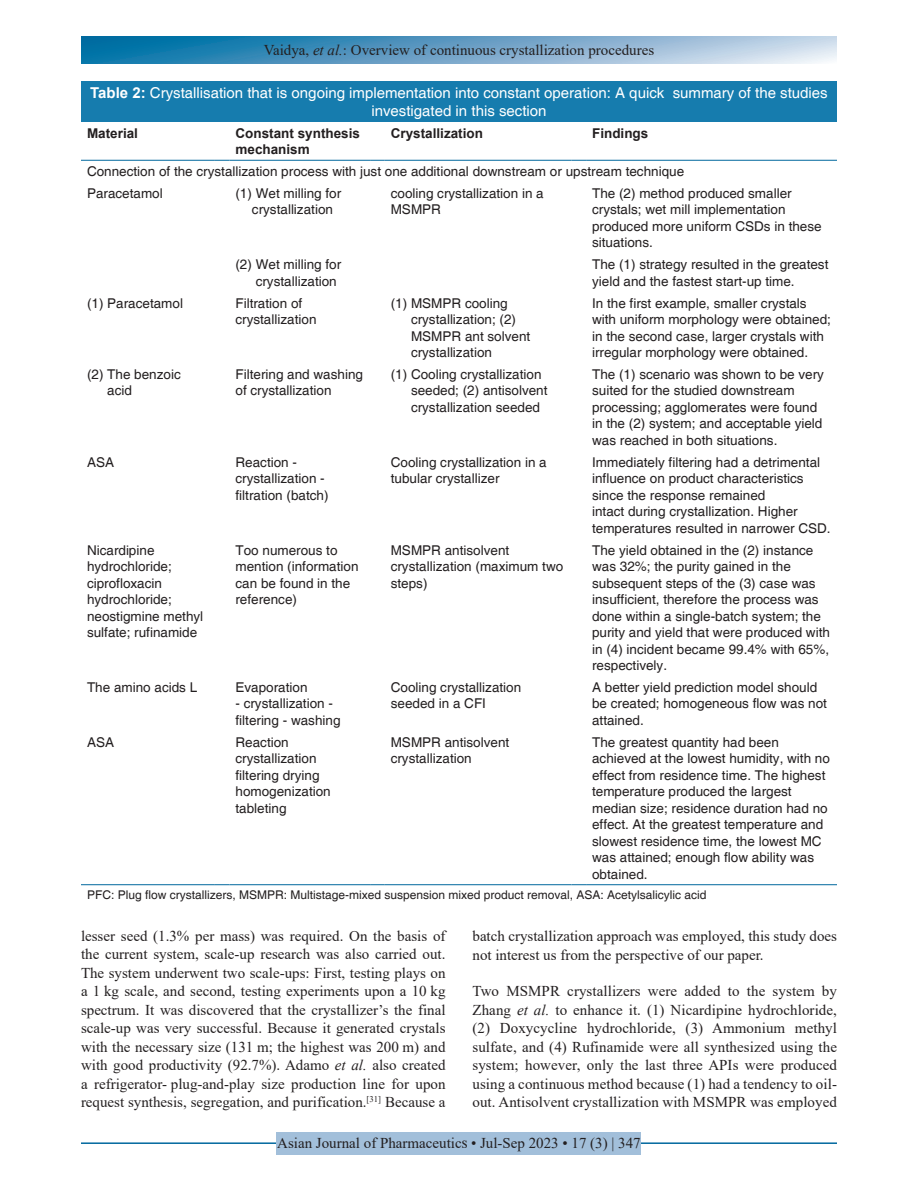
<style>
.page{position:relative;width:918px;height:1188px;background:#fff}
.page>*{position:absolute;margin:0;border:0;box-sizing:border-box;transform-origin:0 0}
.TX{font:15px/18.5px "Times New Roman";color:#231f20;text-align:justify}
.TT{font:15px/18px "Helvetica";color:#fff;text-align:center}
.TB{font:13.5px/16.5px "Helvetica";color:#231f20}
.TBL{font:13.5px/16.5px "Helvetica";color:#231f20}
.TCH{font:700 13.5px/16.5px "Helvetica";color:#231f20}
.TFN{font:12px "Helvetica";color:#231f20}
.s1{font-style:italic}
.s2{font-weight:700}
</style>
<div class="page">
<svg style="left:81px;top:37px;width:756px;height:27px;background:#6ba4c8"></svg>
<hr style="left:81px;top:1142px;width:756px;height:2px;background:#00689e">
<div style="left:277px;top:1132px;width:364px;height:22px;background:#a2bfda"></div>
<div style="left:81px;top:81px;width:756px;height:41px;background:#167cae"></div>
<hr style="left:81px;top:884px;width:134px;height:1px;background:#00689e">
<svg style="left:215px;top:884px;width:15px;height:1px"></svg>
<hr style="left:230px;top:884px;width:140px;height:1px;background:#00689e">
<svg style="left:370px;top:884px;width:15px;height:1px"></svg>
<hr style="left:385px;top:884px;width:187px;height:1px;background:#00689e">
<svg style="left:572px;top:884px;width:14px;height:1px"></svg>
<hr style="left:586px;top:884px;width:251px;height:1px;background:#00689e">
<hr style="left:81px;top:160px;width:134px;height:1px;background:#00689e">
<svg style="left:215px;top:160px;width:15px;height:1px"></svg>
<hr style="left:230px;top:160px;width:140px;height:1px;background:#00689e">
<svg style="left:370px;top:160px;width:15px;height:1px"></svg>
<hr style="left:385px;top:160px;width:187px;height:1px;background:#00689e">
<svg style="left:572px;top:160px;width:14px;height:1px"></svg>
<hr style="left:586px;top:160px;width:251px;height:1px;background:#00689e">
<p class="TX" style="left:264px;top:41px;width:392px">Vaidya, <span class="s1">et al.</span>: Overview of continuous crystallization procedures</p>
<p class="TT" style="left:90px;top:84px;width:739px"><span class="s2">Table 2:</span> Crystallisation that is ongoing implementation into constant operation: A quick summary of the studies investigated in this section</p>
<p class="TCH" style="left:87px;top:125px;width:53px">Material</p>
<p class="TCH" style="left:236px;top:125px;width:126px">Constant synthesis mechanism</p>
<p class="TCH" style="left:391px;top:125px;width:94px">Crystallization</p>
<p class="TCH" style="left:592px;top:125px;width:58px">Findings</p>
<p class="TB" style="left:87px;top:164px;width:599px">Connection of the crystallization process with just one additional downstream or upstream technique</p>
<p class="TB" style="left:87px;top:185px;width:77px">Paracetamol</p>
<p class="TB" style="left:252px;top:185px;width:91px;text-indent:-16px">(1) Wet milling for crystallization</p>
<p class="TB" style="left:391px;top:185px;width:155px">cooling crystallization in a<br>MSMPR</p>
<p class="TB" style="left:592px;top:185px;width:231px">The (2) method produced smaller crystals; wet mill implementation produced more uniform CSDs in these situations.</p>
<p class="TB" style="left:256px;top:257px;width:87px;text-indent:-20px">(2) Wet milling for crystallization</p>
<p class="TB" style="left:592px;top:257px;width:238px">The (1) strategy resulted in the greatest yield and the fastest start‑up time.</p>
<p class="TB" style="left:87px;top:295px;width:98px">(1) Paracetamol</p>
<p class="TB" style="left:236px;top:295px;width:83px">Filtration of crystallization</p>
<p class="TB" style="left:411px;top:295px;width:121px;text-indent:-20px">(1) MSMPR cooling crystallization; (2)<br>MSMPR ant solvent crystallization</p>
<p class="TB" style="left:592px;top:295px;width:240px">In the first example, smaller crystals with uniform morphology were obtained; in the second case, larger crystals with irregular morphology were obtained.</p>
<p class="TB" style="left:107px;top:366px;width:75px;text-indent:-20px">(2) The benzoic acid</p>
<p class="TB" style="left:236px;top:366px;width:129px">Filtering and washing of crystallization</p>
<p class="TB" style="left:411px;top:366px;width:138px;text-indent:-20px">(1) Cooling crystallization seeded; (2) antisolvent crystallization seeded</p>
<p class="TB" style="left:592px;top:366px;width:233px">The (1) scenario was shown to be very suited for the studied downstream processing; agglomerates were found in the (2) system; and acceptable yield was reached in both situations.</p>
<p class="TB" style="left:87px;top:454px;width:29px">ASA</p>
<p class="TB" style="left:236px;top:454px;width:95px">Reaction ‑ crystallization ‑ filtration (batch)</p>
<p class="TB" style="left:391px;top:454px;width:158px">Cooling crystallization in a tubular crystallizer</p>
<p class="TB" style="left:592px;top:454px;width:240px">Immediately filtering had a detrimental influence on product characteristics since the response remained<br>intact during crystallization. Higher temperatures resulted in narrower CSD.</p>
<p class="TB" style="left:87px;top:542px;width:118px">Nicardipine hydrochloride; ciprofloxacin hydrochloride; neostigmine methyl sulfate; rufinamide</p>
<p class="TB" style="left:236px;top:542px;width:125px">Too numerous to mention (information can be found in the reference)</p>
<p class="TB" style="left:391px;top:542px;width:174px">MSMPR antisolvent crystallization (maximum two steps)</p>
<p class="TB" style="left:592px;top:542px;width:239px">The yield obtained in the (2) instance was 32%; the purity gained in the subsequent steps of the (3) case was insufficient, therefore the process was done within a single‑batch system; the purity and yield that were produced with in (4) incident became 99.4% with 65%, respectively.</p>
<p class="TB" style="left:87px;top:679px;width:112px">The amino acids L</p>
<p class="TB" style="left:236px;top:679px;width:107px">Evaporation<br>‑ crystallization ‑ filtering ‑ washing</p>
<p class="TB" style="left:391px;top:679px;width:132px">Cooling crystallization seeded in a CFI</p>
<p class="TB" style="left:592px;top:679px;width:236px">A better yield prediction model should be created; homogeneous flow was not attained.</p>
<p class="TBL" style="left:87px;top:734px;width:29px">ASA</p>
<p class="TBL" style="left:236px;top:734px;width:97px">Reaction crystallization filtering drying homogenization tableting</p>
<p class="TBL" style="left:391px;top:734px;width:120px">MSMPR antisolvent crystallization</p>
<p class="TBL" style="left:592px;top:734px;width:239px">The greatest quantity had been achieved at the lowest humidity, with no effect from residence time. The highest temperature produced the largest median size; residence duration had no effect. At the greatest temperature and slowest residence time, the lowest MC was attained; enough flow ability was obtained.</p>
<p class="TFN" style="left:87px;top:888px;width:621px">PFC: Plug flow crystallizers, MSMPR: Multistage‑mixed suspension mixed product removal, ASA: Acetylsalicylic acid</p>
<p class="TX" style="left:81px;top:926px;width:366px">lesser seed (1.3% per mass) was required. On the basis of the current system, scale-up research was also carried out.<br>The system underwent two scale-ups: First, testing plays on a 1 kg scale, and second, testing experiments upon a 10 kg spectrum. It was discovered that the crystallizer’s the final scale-up was very successful. Because it generated crystals with the necessary size (131 m; the highest was 200 m) and with good productivity (92.7%). Adamo <span class="s1">et al.</span> also created a refrigerator- plug-and-play size production line for upon request synthesis, segregation, and purification.<sup>[31]</sup> Because a</p>
<p class="TX" style="left:472px;top:926px;width:366px">batch crystallization approach was employed, this study does not interest us from the perspective of our paper.</p>
<p class="TX" style="left:472px;top:981px;width:366px">Two MSMPR crystallizers were added to the system by Zhang <span class="s1">et al.</span> to enhance it. (1) Nicardipine hydrochloride, (2) Doxycycline hydrochloride, (3) Ammonium methyl sulfate, and (4) Rufinamide were all synthesized using the system; however, only the last three APIs were produced using a continuous method because (1) had a tendency to oil&shy;out. Antisolvent crystallization with MSMPR was employed</p>
<p class="TX" style="left:277px;top:1134px;width:365px">Asian Journal of Pharmaceutics • Jul-Sep 2023 • 17 (3) | 347</p>
</div>
